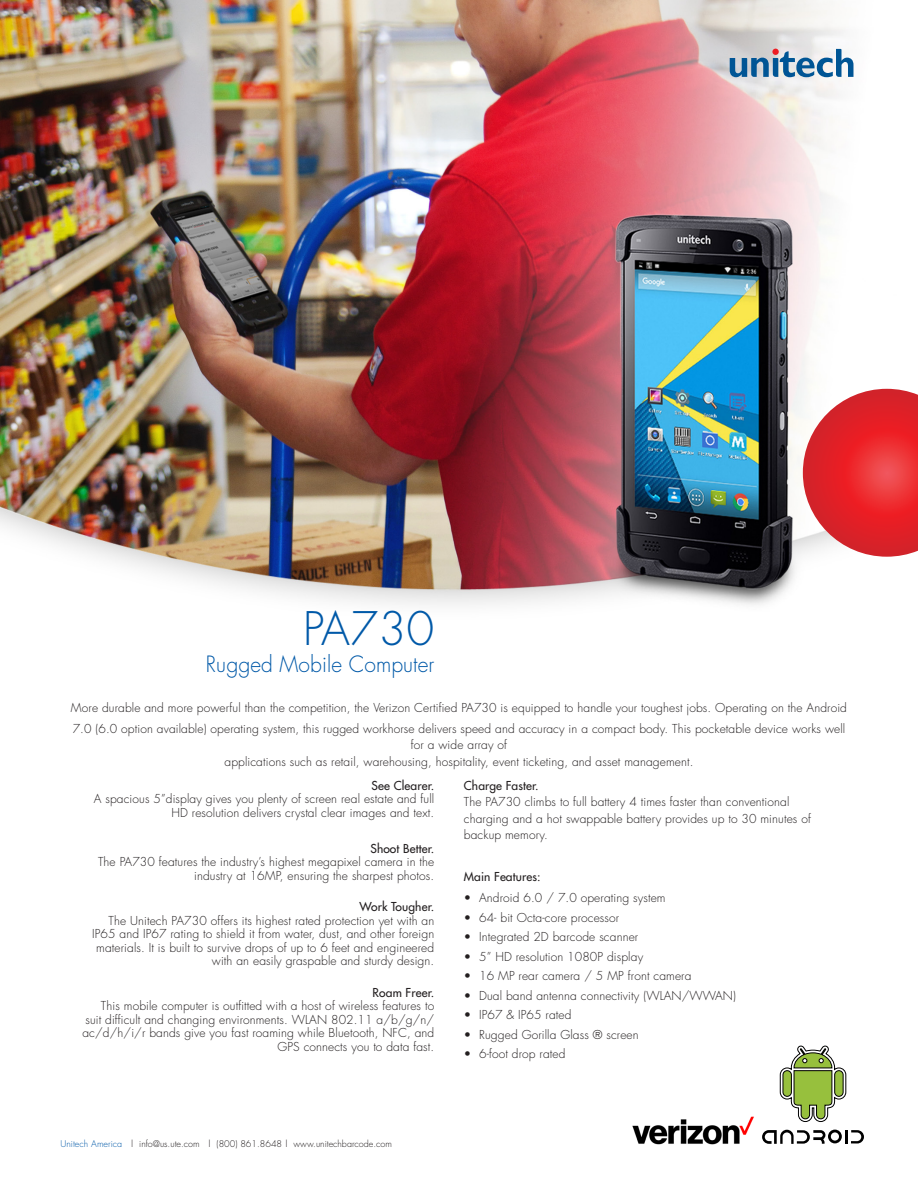
<style>
.page{position:relative;width:918px;height:1188px;background:#fff}
.page>*{position:absolute;margin:0;border:0;box-sizing:border-box;transform-origin:0 0}
.t1{font:300 45px "Futura";letter-spacing:.005em;color:#0059a8}
.t2{font:300 21.9px "Futura";letter-spacing:.005em;color:#0059a8;scale:.96 1}
.t3{font:300 12px/13.5px "Futura";letter-spacing:.01em;color:#231f20;text-align:right}
.t4{font:12px "Futura";letter-spacing:.01em;color:#231f20}
.t5{font:300 9px "Futura";color:#231f20}
.s1{color:#0059a8}
</style>
<div class="page">
<img style="left:0;top:0;width:892px;height:605px">
<svg style="left:803px;top:389px;width:115px;height:168px;background:#e6484d"></svg>
<svg style="left:730px;top:49px;width:123px;height:28px;background:#88a7c1"></svg>
<img style="left:632px;top:1116px;width:122px;height:29px">
<svg style="left:780px;top:1046px;width:66px;height:76px"></svg>
<hr style="left:845px;top:1130px;width:3px;height:14px;background:#000">
<svg style="left:851px;top:1130px;width:13px;height:14px"></svg>
<svg style="left:762px;top:1130px;width:80px;height:14px"></svg>
<p class="t1" style="left:303px;top:600px;width:133px">PA730</p>
<p class="t2" style="left:206px;top:650px;width:239px">Rugged Mobile Computer</p>
<p class="t3" style="left:71px;top:697px;width:778px;line-height:21px;text-align:left">More durable and more powerful than the competition, the Verizon Certified PA730 is equipped to handle your toughest jobs. Operating on the Android<br>7.0 (6.0 option available) operating system, this rugged workhorse delivers speed and accuracy in a compact body. This pocketable device works well</p>
<p class="t3" style="left:411px;top:738px;width:98px">for a wide array of</p>
<p class="t3" style="left:225px;top:755px;width:470px">applications such as retail, warehousing, hospitality, event ticketing, and asset management.</p>
<p class="t4" style="left:372px;top:777px;width:64px">See Clearer.</p>
<p class="t3" style="left:94px;top:792px;width:342px">A spacious 5”display gives you plenty of screen real estate and full<br>HD resolution delivers crystal clear images and text.</p>
<p class="t4" style="left:370px;top:840px;width:65px">Shoot Better.</p>
<p class="t3" style="left:98px;top:855px;width:338px">The PA730 features the industry’s highest megapixel camera in the industry at 16MP, ensuring the sharpest photos.</p>
<p class="t4" style="left:359px;top:899px;width:76px">Work Tougher.</p>
<p class="t3" style="left:92px;top:914px;width:344px">The Unitech PA730 offers its highest rated protection yet with an IP65 and IP67 rating to shield it from water, dust, and other foreign materials. It is built to survive drops of up to 6 feet and engineered with an easily graspable and sturdy design.</p>
<p class="t4" style="left:373px;top:984px;width:63px">Roam Freer.</p>
<p class="t3" style="left:82px;top:999px;width:353px">This mobile computer is outfitted with a host of wireless features to suit difficult and changing environments. WLAN 802.11 a/b/g/n/ ac/d/h/i/r bands give you fast roaming while Bluetooth, NFC, and GPS connects you to data fast.</p>
<p class="t4" style="left:464px;top:777px;width:76px">Charge Faster.</p>
<p class="t3" style="left:464px;top:795px;width:327px">The PA730 climbs to full battery 4 times faster than conventional</p>
<p class="t3" style="left:464px;top:810px;width:349px;line-height:16.5px;text-align:left">charging and a hot swappable battery provides up to 30 minutes of backup memory.</p>
<p class="t4" style="left:464px;top:869px;width:78px">Main Features:</p>
<p class="t3" style="left:464px;top:891px;width:203px">• Android 6.0 / 7.0 operating system</p>
<p class="t3" style="left:464px;top:911px;width:157px">• 64- bit Octa-core processor</p>
<p class="t3" style="left:464px;top:930px;width:176px">• Integrated 2D barcode scanner</p>
<p class="t3" style="left:464px;top:950px;width:181px">• 5” HD resolution 1080P display</p>
<p class="t3" style="left:464px;top:969px;width:229px">• 16 MP rear camera / 5 MP front camera</p>
<p class="t3" style="left:464px;top:989px;width:274px">• Dual band antenna connectivity (WLAN/WWAN)</p>
<p class="t3" style="left:464px;top:1008px;width:109px">• IP67 &amp; IP65 rated</p>
<p class="t3" style="left:464px;top:1028px;width:176px">• Rugged Gorilla Glass ® screen</p>
<p class="t3" style="left:464px;top:1047px;width:103px">• 6-foot drop rated</p>
<p class="t5" style="left:60px;top:1138px;width:333px"><span class="s1">Unitech America</span> | info@us.ute.com | (800) 861.8648 | www.unitechbarcode.com</p>
</div>
